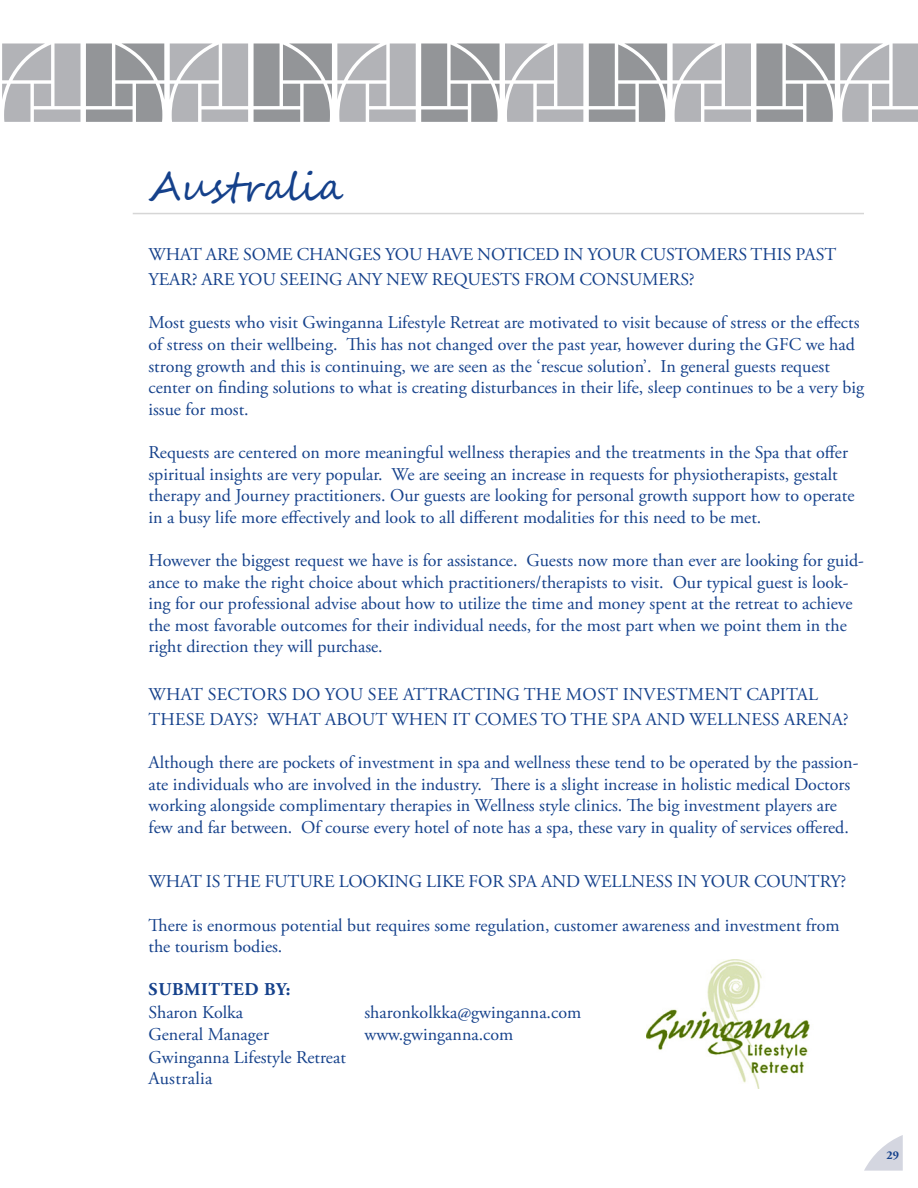
<style>
.page{position:relative;width:918px;height:1188px;background:#fff}
.page>*{position:absolute;margin:0;border:0;box-sizing:border-box;transform-origin:0 0}
.t1{font:39px "Segoe Script";color:#15418b}
.Body_Copy{font:18px/21.6px "Adobe Garamond Pro";color:#15418b}
.Body_Copy-2{font:700 18px "Adobe Garamond Pro";letter-spacing:.035em;color:#15418b}
.Body_Copy-3{font:18px "Adobe Garamond Pro";letter-spacing:.02em;color:#15418b}
.t2{font:700 12px "Adobe Garamond Pro";color:#15418b}
</style>
<div class="page">
<svg style="left:864px;top:1135px;width:39px;height:36px"></svg>
<hr style="left:133px;top:213px;width:731px;height:1px;background:#d6d6d6">
<img style="left:647px;top:959px;width:163px;height:130px">
<svg style="left:170px;top:43px;width:78px;height:79px;background:#bebfc2"></svg>
<svg style="left:2px;top:43px;width:78px;height:79px;background:#bebfc2"></svg>
<svg style="left:86px;top:43px;width:78px;height:79px;background:#a4a6a8"></svg>
<svg style="left:254px;top:43px;width:329px;height:79px"></svg>
<svg style="left:589px;top:43px;width:78px;height:79px;background:#a4a6a8"></svg>
<svg style="left:673px;top:43px;width:245px;height:79px"></svg>
<p class="t1" style="left:148px;top:155px;width:197px">Australia</p>
<p class="Body_Copy" style="left:149px;top:242px;width:689px;line-height:25.5px">WHAT ARE SOME CHANGES YOU HAVE NOTICED IN YOUR CUSTOMERS THIS PAST<br>YEAR? ARE YOU SEEING ANY NEW REQUESTS FROM CONSUMERS?</p>
<p class="Body_Copy" style="left:148px;top:313px;width:717px">Most guests who visit Gwinganna Lifestyle Retreat are motivated to visit because of stress or the effects of stress on their wellbeing. This has not changed over the past year, however during the GFC we had strong growth and this is continuing, we are seen as the ‘rescue solution’. In general guests request center on finding solutions to what is creating disturbances in their life, sleep continues to be a very big issue for most.</p>
<p class="Body_Copy" style="left:148px;top:442px;width:708px">Requests are centered on more meaningful wellness therapies and the treatments in the Spa that offer spiritual insights are very popular. We are seeing an increase in requests for physiotherapists, gestalt therapy and Journey practitioners. Our guests are looking for personal growth support how to operate in a busy life more effectively and look to all different modalities for this need to be met.</p>
<p class="Body_Copy" style="left:148px;top:550px;width:717px">However the biggest request we have is for assistance. Guests now more than ever are looking for guid&shy;ance to make the right choice about which practitioners/therapists to visit. Our typical guest is look&shy;ing for our professional advise about how to utilize the time and money spent at the retreat to achieve the most favorable outcomes for their individual needs, for the most part when we point them in the right direction they will purchase.</p>
<p class="Body_Copy" style="left:149px;top:682px;width:702px;line-height:25.5px">WHAT SECTORS DO YOU SEE ATTRACTING THE MOST INVESTMENT CAPITAL<br>THESE DAYS? WHAT ABOUT WHEN IT COMES TO THE SPA AND WELLNESS ARENA?</p>
<p class="Body_Copy" style="left:148px;top:752px;width:712px">Although there are pockets of investment in spa and wellness these tend to be operated by the passion&shy;ate individuals who are involved in the industry. There is a slight increase in holistic medical Doctors working alongside complimentary therapies in Wellness style clinics. The big investment players are few and far between. Of course every hotel of note has a spa, these vary in quality of services offered.</p>
<p class="Body_Copy" style="left:149px;top:871px;width:699px">WHAT IS THE FUTURE LOOKING LIKE FOR SPA AND WELLNESS IN YOUR COUNTRY?</p>
<p class="Body_Copy" style="left:148px;top:915px;width:693px">There is enormous potential but requires some regulation, customer awareness and investment from the tourism bodies.</p>
<p class="Body_Copy-2" style="left:149px;top:979px;width:143px">SUBMITTED BY:</p>
<p class="Body_Copy" style="left:148px;top:1002px;width:96px">Sharon Kolka</p>
<p class="Body_Copy" style="left:364px;top:1002px;width:218px">sharonkolkka@gwinganna.com</p>
<p class="Body_Copy" style="left:148px;top:1024px;width:122px">General Manager</p>
<p class="Body_Copy" style="left:364px;top:1024px;width:150px">www.gwinganna.com</p>
<p class="Body_Copy" style="left:148px;top:1047px;width:199px">Gwinganna Lifestyle Retreat</p>
<p class="Body_Copy-3" style="left:148px;top:1068px;width:65px">Australia</p>
<p class="t2" style="left:886px;top:1148px;width:14px">29</p>
</div>
